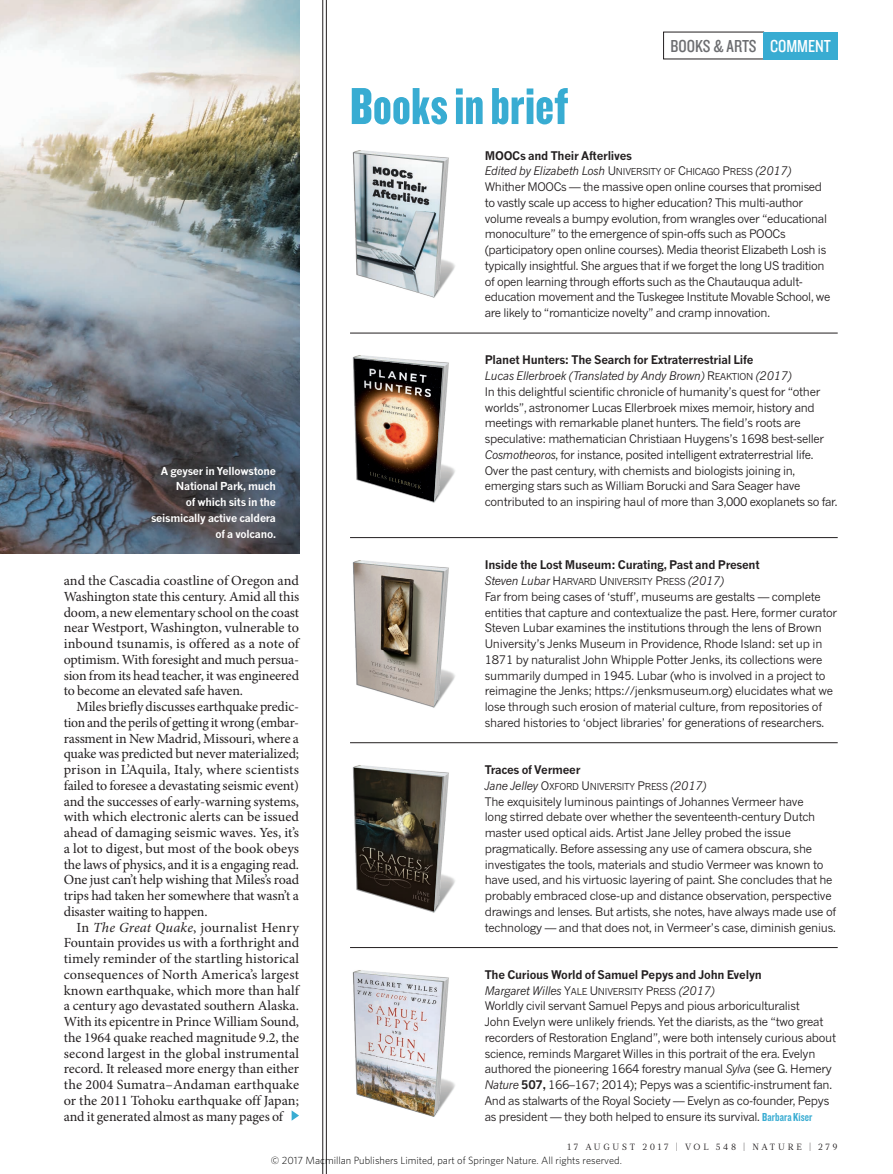
<style>
.page{position:relative;width:893px;height:1174px;background:#fff}
.page>*{position:absolute;margin:0;border:0;box-sizing:border-box;transform-origin:0 0}
.t1{font:54px "Knockout 69 Full Liteweight";color:#38acd2}
.t2{font:18px "Knockout 29 Junior Ltweight";color:#6c6d70}
.BODY_INDENT{font:13.95px/15.8px "Minion Pro";letter-spacing:-.01em;color:#231f20;text-align:justify}
.BOOKS_BRIEF_TEXT{font:11.7px/15.8px "News Gothic MTOT";letter-spacing:-.025em;color:#231f20}
.BOOKS_BRIEF_TITLE{font:700 11.7px "News Gothic MTOT";letter-spacing:-.02em;color:#231f20}
.BOOKS_BRIEF_AUTHOR{font:italic 11.7px "News Gothic MTOT";letter-spacing:-.02em;color:#231f20}
.PIC_CAPTION{font:700 10.8px/15.8px "News Gothic MTOT";letter-spacing:-.02em;color:#fff;text-align:right}
.t3{font:300 10.5px "Whitney";color:#000}
.BOOKS_BRIEF_AUTHOR-2{font:9.45px "News Gothic MTOT Regular SC810";letter-spacing:-.025em;color:#231f20}
.t4{font:9px "Glosa Math";letter-spacing:.3em;color:#231f20}
.s1{font-style:italic}
.s2{color:#fff}
.s3{font-family:"News Gothic MTOT Regular SC810";font-style:normal}
.s4{font-family:"News Gothic MTOT Regular SC810";font-style:normal;font-size:9.45px}
.s5{font-family:"News Gothic MTOT";font-style:italic;font-size:11.7px}
.s6{font-size:11.7px}
.s7{font-weight:700}
.s8{font-family:"Knockout 49 Liteweight";font-size:12px;color:#38acd2}
</style>
<div class="page">
<img style="left:352px;top:971px;width:103px;height:146px">
<img style="left:354px;top:970px;width:95px;height:146px">
<img style="left:354px;top:972px;width:88px;height:144px">
<img style="left:352px;top:767px;width:103px;height:146px">
<img style="left:354px;top:765px;width:95px;height:146px">
<svg style="left:354px;top:767px;width:88px;height:144px;background:#4f4b42"></svg>
<img style="left:352px;top:562px;width:103px;height:146px">
<img style="left:354px;top:560px;width:95px;height:146px">
<svg style="left:354px;top:563px;width:88px;height:143px;background:#aea59b"></svg>
<img style="left:352px;top:357px;width:103px;height:146px">
<img style="left:354px;top:355px;width:95px;height:146px">
<img style="left:354px;top:358px;width:88px;height:144px">
<img style="left:352px;top:152px;width:103px;height:146px">
<img style="left:354px;top:151px;width:95px;height:146px">
<svg style="left:354px;top:153px;width:88px;height:144px"></svg>
<img style="left:0;top:0;width:299px;height:553px">
<svg style="left:292px;top:1110px;width:7px;height:10px"></svg>
<div style="left:763px;top:32px;width:75px;height:27px;background:#38acd2"></div>
<hr style="left:326px;top:0;width:1px;height:1174px;background:#231f20">
<hr style="left:322px;top:0;width:1px;height:1174px;background:#231f20">
<hr style="left:350px;top:333px;width:488px;height:1px;background:#231f20">
<hr style="left:350px;top:537px;width:488px;height:1px;background:#231f20">
<hr style="left:350px;top:742px;width:488px;height:1px;background:#231f20">
<hr style="left:350px;top:947px;width:488px;height:1px;background:#231f20">
<p class="PIC_CAPTION" style="left:151px;top:463px;width:126px">A geyser in Yellowstone<br>National Park, much<br>of which sits in the seismically active caldera of a volcano.</p>
<p class="BODY_INDENT" style="left:64px;top:573px;width:237px">and the Cascadia coastline of Oregon and Washington state this century. Amid all this doom, a new elementary school on the coast near Westport, Washington, vulnerable to inbound tsunamis, is offered as a note of optimism. With foresight and much persua&shy;sion from its head teacher, it was engineered to become an elevated safe haven.</p>
<p class="BODY_INDENT" style="left:64px;top:699px;width:237px;text-indent:13px">Miles briefly discusses earthquake predic&shy;tion and the perils of getting it wrong (embar&shy;rassment in New Madrid, Missouri, where a quake was predicted but never materialized; prison in L’Aquila, Italy, where scientists failed to foresee a devastating seismic event) and the successes of early-warning systems, with which electronic alerts can be issued ahead of damaging seismic waves. Yes, it’s a lot to digest, but most of the book obeys the laws of physics, and it is a engaging read.<br>One just can’t help wishing that Miles’s road trips had taken her somewhere that wasn’t a disaster waiting to happen.</p>
<p class="BODY_INDENT" style="left:64px;top:920px;width:237px;text-indent:13px">In <span class="s1">The Great Quake</span>, journalist Henry Fountain provides us with a forthright and timely reminder of the startling historical consequences of North America’s largest known earthquake, which more than half a century ago devastated southern Alaska.<br>With its epicentre in Prince William Sound, the 1964 quake reached magnitude 9.2, the second largest in the global instrumental record. It released more energy than either the 2004 Sumatra–Andaman earthquake or the 2011 Tohoku earthquake off Japan; and it generated almost as many pages of</p>
<h1 class="t1" style="left:350px;top:72px;width:220px">Books in brief</h1>
<h2 class="t2" style="left:670px;top:34px;width:162px">BOOKS &amp; ARTS <span class="s2">COMMENT</span></h2>
<p class="BOOKS_BRIEF_TITLE" style="left:485px;top:148px;width:149px">MOOCs and Their Afterlives</p>
<p class="BOOKS_BRIEF_AUTHOR" style="left:485px;top:164px;width:308px">Edited by Elizabeth Losh <span class="s3">U</span><span class="s4">NIVERSITY OF</span> <span class="s3">C</span><span class="s4">H ICAGO</span> <span class="s3">P</span><span class="s4">RESS</span> (2017)</p>
<p class="BOOKS_BRIEF_TEXT" style="left:485px;top:179px;width:347px">Whither MOOCs — the massive open online courses that promised to vastly scale up access to higher education? This multi-author volume reveals a bumpy evolution, from wrangles over “educational monoculture” to the emergence of spin-offs such as POOCs (participatory open online courses). Media theorist Elizabeth Losh is typically insightful. She argues that if we forget the long US tradition of open learning through efforts such as the Chautauqua adult&shy;education movement and the Tuskegee Institute Movable School, we are likely to “romanticize novelty” and cramp innovation.</p>
<p class="BOOKS_BRIEF_TITLE" style="left:485px;top:353px;width:270px">Planet Hunters: The Search for Extraterrestrial Life</p>
<p class="BOOKS_BRIEF_AUTHOR" style="left:485px;top:369px;width:309px">Lucas Ellerbroek (Translated by Andy Brown) <span class="s3">R</span> <span class="s4">EAKTION</span> (2017)</p>
<p class="BOOKS_BRIEF_TEXT" style="left:485px;top:384px;width:354px">In this delightful scientific chronicle of humanity’s quest for “other worlds”, astronomer Lucas Ellerbroek mixes memoir, history and meetings with remarkable planet hunters. The field’s roots are speculative: mathematician Christiaan Huygens’s 1698 best-seller <span class="s1">Cosmotheoros</span>, for instance, posited intelligent extraterrestrial life.<br>Over the past century, with chemists and biologists joining in, emerging stars such as William Borucki and Sara Seager have contributed to an inspiring haul of more than 3,000 exoplanets so far.</p>
<p class="BOOKS_BRIEF_TITLE" style="left:485px;top:558px;width:276px">Inside the Lost Museum: Curating, Past and Present</p>
<p class="BOOKS_BRIEF_AUTHOR-2" style="left:485px;top:576px;width:241px"><span class="s5">Steven Lubar</span> <span class="s6">H</span>ARVARD <span class="s6">U</span>NIVERSITY <span class="s6">P</span>RESS <span class="s5">(2017)</span></p>
<p class="BOOKS_BRIEF_TEXT" style="left:485px;top:588px;width:354px">Far from being cases of ‘stuff’, museums are gestalts — complete entities that capture and contextualize the past. Here, former curator Steven Lubar examines the institutions through the lens of Brown University’s Jenks Museum in Providence, Rhode Island: set up in 1871 by naturalist John Whipple Potter Jenks, its collections were summarily dumped in 1945. Lubar (who is involved in a project to reimagine the Jenks; https://jenksmuseum.org) elucidates what we lose through such erosion of material culture, from repositories of shared histories to ‘object libraries’ for generations of researchers.</p>
<p class="BOOKS_BRIEF_TITLE" style="left:485px;top:762px;width:97px">Traces of Vermeer</p>
<p class="BOOKS_BRIEF_AUTHOR-2" style="left:485px;top:780px;width:223px"><span class="s5">Jane Jelley</span> <span class="s6">O</span>XFORD <span class="s6">U</span>NIVERSITY <span class="s6">P</span>RESS <span class="s5">(2017)</span></p>
<p class="BOOKS_BRIEF_TEXT" style="left:485px;top:793px;width:353px">The exquisitely luminous paintings of Johannes Vermeer have<br>long stirred debate over whether the seventeenth-century Dutch master used optical aids. Artist Jane Jelley probed the issue pragmatically. Before assessing any use of camera obscura, she investigates the tools, materials and studio Vermeer was known to have used, and his virtuosic layering of paint. She concludes that he probably embraced close-up and distance observation, perspective drawings and lenses. But artists, she notes, have always made use of technology — and that does not, in Vermeer’s case, diminish genius.</p>
<p class="BOOKS_BRIEF_TITLE" style="left:485px;top:967px;width:279px">The Curious World of Samuel Pepys and John Evelyn</p>
<p class="BOOKS_BRIEF_AUTHOR" style="left:485px;top:983px;width:232px">Margaret Willes <span class="s3">Y</span><span class="s4">ALE</span> <span class="s3">U</span><span class="s4">NIVERSITY</span> <span class="s3">P</span><span class="s4">RESS</span> (2017)</p>
<p class="BOOKS_BRIEF_TEXT" style="left:485px;top:998px;width:353px">Worldly civil servant Samuel Pepys and pious arboriculturalist<br>John Evelyn were unlikely friends. Yet the diarists, as the “two great recorders of Restoration England”, were both intensely curious about science, reminds Margaret Willes in this portrait of the era. Evelyn authored the pioneering 1664 forestry manual <span class="s1">Sylva</span> (see G. Hemery <span class="s1">Nature</span> <span class="s7">507,</span> 166–167; 2014); Pepys was a scientific-instrument fan.<br>And as stalwarts of the Royal Society — Evelyn as co-founder, Pepys as president — they both helped to ensure its survival. <span class="s8">Barbara Kiser</span></p>
<p class="t4" style="left:567px;top:1141px;width:272px">17 AUGUST 2017 | VOL 548 | NATURE | 279</p>
<p class="t3" style="left:271px;top:1153px;width:352px">© 2017 Macmillan Publishers Limited, part of Springer Nature. All rights reserved.</p>
</div>
